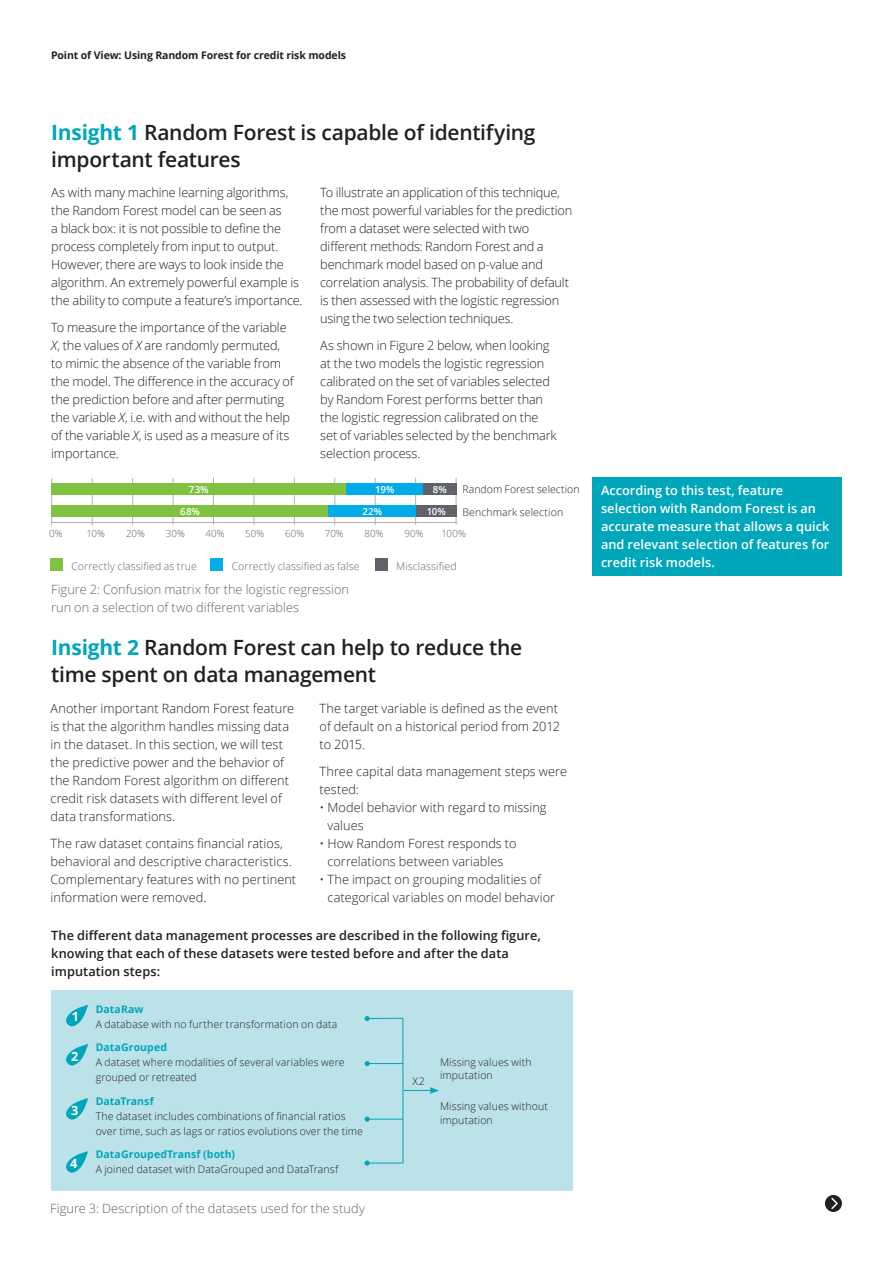
<style>
.page{position:relative;width:893px;height:1263px;background:#fff}
.page>*{position:absolute;margin:0;border:0;box-sizing:border-box;transform-origin:0 0}
.Small_heading_bold{font:600 21px/27px "Open Sans";letter-spacing:-.015em;color:#231f20}
.Body_copy__8_5_12pt{font:300 12.75px/18px "Open Sans";letter-spacing:-.005em;color:#231f20}
.Body_copy__8_5_12pt-2{font:600 12.75px/18px "Open Sans";letter-spacing:.005em;color:#231f20}
.Body_copy__8_5_12pt-3{font:600 12.75px/18px "Open Sans";color:#fff}
.Image_caption__8_5_1{font:300 12.75px/18px "Open Sans";letter-spacing:.005em;color:#5f6369}
.t1{font:700 12.75px "Open Sans";color:#fff}
.t2{font:300 10.5px/15px "Open Sans";letter-spacing:.01em;color:#231f20}
.Chart_key__8_5_12pt{font:300 10.5px "Open Sans";letter-spacing:.01em;color:#5f6369}
.t3{font:700 10.5px "Open Sans";letter-spacing:.01em;color:#00a6b9}
.Brochure_title__foli{font:700 10.5px "Open Sans";letter-spacing:-.01em;color:#231f20}
.Chart_key__8_5_12pt-2{font:300 9.75px "Open Sans";letter-spacing:.005em;color:#5f6369}
.Chart_key__8_5_12pt-3{font:600 9.75px "Open Sans";letter-spacing:.015em;color:#fff}
.s1{font-weight:700;color:#00a6b9}
.s2{font-style:italic}
</style>
<div class="page">
<div style="left:825px;top:1195px;width:17px;height:17px;background:#231f20;border-radius:50%"></div>
<svg style="left:831px;top:1196px;width:8px;height:13px"></svg>
<hr style="left:51px;top:479px;width:1px;height:46px;background:#b1b4b5">
<hr style="left:92px;top:479px;width:1px;height:46px;background:#b1b4b5">
<hr style="left:132px;top:479px;width:1px;height:46px;background:#b1b4b5">
<hr style="left:173px;top:478px;width:1px;height:47px;background:#b1b4b5">
<hr style="left:213px;top:478px;width:1px;height:47px;background:#b1b4b5">
<hr style="left:254px;top:478px;width:1px;height:47px;background:#b1b4b5">
<hr style="left:294px;top:478px;width:1px;height:47px;background:#b1b4b5">
<hr style="left:334px;top:478px;width:1px;height:47px;background:#b1b4b5">
<hr style="left:375px;top:478px;width:1px;height:47px;background:#b1b4b5">
<hr style="left:415px;top:478px;width:1px;height:47px;background:#b1b4b5">
<hr style="left:456px;top:478px;width:1px;height:47px;background:#b1b4b5">
<div style="left:50px;top:558px;width:13px;height:13px;background:#7fc241"></div>
<div style="left:210px;top:558px;width:13px;height:13px;background:#00abe7"></div>
<div style="left:375px;top:558px;width:13px;height:13px;background:#5f6369"></div>
<hr style="left:52px;top:522px;width:405px;height:1px;background:#b1b4b5">
<div style="left:51px;top:483px;width:295px;height:11px;background:#7fc241"></div>
<div style="left:346px;top:483px;width:77px;height:11px;background:#00abe7"></div>
<div style="left:423px;top:483px;width:33px;height:11px;background:#5f6369"></div>
<div style="left:51px;top:506px;width:278px;height:11px;background:#7fc241"></div>
<div style="left:328px;top:506px;width:88px;height:11px;background:#00abe7"></div>
<div style="left:416px;top:506px;width:41px;height:11px;background:#5f6369"></div>
<div style="left:592px;top:477px;width:250px;height:98px;background:#00a6b9"></div>
<div style="left:51px;top:990px;width:521px;height:201px;background:#bbe2e9"></div>
<svg style="left:66px;top:1005px;width:22px;height:22px"></svg>
<svg style="left:66px;top:1044px;width:22px;height:22px"></svg>
<svg style="left:66px;top:1098px;width:22px;height:22px"></svg>
<svg style="left:66px;top:1151px;width:22px;height:22px"></svg>
<svg style="left:404px;top:1087px;width:35px;height:7px"></svg>
<hr style="left:403px;top:1018px;width:1px;height:145px;background:#00a6b9">
<svg style="left:365px;top:1016px;width:5px;height:5px"></svg>
<hr style="left:365px;top:1018px;width:37px;height:1px;background:#00a6b9">
<svg style="left:365px;top:1061px;width:5px;height:5px"></svg>
<hr style="left:367px;top:1063px;width:36px;height:1px;background:#00a6b9">
<svg style="left:365px;top:1116px;width:5px;height:6px"></svg>
<hr style="left:367px;top:1119px;width:36px;height:1px;background:#00a6b9">
<hr style="left:367px;top:1163px;width:36px;height:1px;background:#00a6b9">
<svg style="left:365px;top:1160px;width:5px;height:5px"></svg>
<p class="Brochure_title__foli" style="left:51px;top:48px;width:296px">Point of View: Using Random Forest for credit risk models</p>
<p class="Small_heading_bold" style="left:51px;top:119px;width:486px"><span class="s1">Insight 1</span> Random Forest is capable of identifying important features</p>
<p class="Body_copy__8_5_12pt" style="left:51px;top:183px;width:253px">As with many machine learning algorithms, the Random Forest model can be seen as<br>a black box: it is not possible to define the process completely from input to output.<br>However, there are ways to look inside the algorithm. An extremely powerful example is the ability to compute a feature’s importance.</p>
<p class="Body_copy__8_5_12pt" style="left:51px;top:318px;width:244px">To measure the importance of the variable <span class="s2">X</span>, the values of <span class="s2">X</span> are randomly permuted, to mimic the absence of the variable from the model. The difference in the accuracy of the prediction before and after permuting the variable <span class="s2">X</span>, i.e. with and without the help of the variable <span class="s2">X</span>, is used as a measure of its importance.</p>
<p class="Body_copy__8_5_12pt" style="left:320px;top:183px;width:253px">To illustrate an application of this technique, the most powerful variables for the prediction from a dataset were selected with two different methods: Random Forest and a benchmark model based on p-value and correlation analysis. The probability of default is then assessed with the logistic regression using the two selection techniques.</p>
<p class="Body_copy__8_5_12pt" style="left:320px;top:336px;width:238px">As shown in Figure 2 below, when looking at the two models the logistic regression calibrated on the set of variables selected by Random Forest performs better than the logistic regression calibrated on the set of variables selected by the benchmark selection process.</p>
<p class="Chart_key__8_5_12pt-3" style="left:189px;top:482px;width:21px">73%</p>
<p class="Chart_key__8_5_12pt-3" style="left:375px;top:482px;width:21px">19%</p>
<p class="Chart_key__8_5_12pt-3" style="left:433px;top:482px;width:16px">8%</p>
<p class="Chart_key__8_5_12pt-3" style="left:180px;top:505px;width:21px">68%</p>
<p class="Chart_key__8_5_12pt-3" style="left:362px;top:505px;width:21px">22%</p>
<p class="Chart_key__8_5_12pt-3" style="left:427px;top:505px;width:21px">10%</p>
<p class="t2" style="left:462px;top:481px;width:119px">Random Forest selection</p>
<p class="t2" style="left:462px;top:505px;width:102px">Benchmark selection</p>
<p class="Chart_key__8_5_12pt-2" style="left:49px;top:527px;width:15px">0%</p>
<p class="Chart_key__8_5_12pt-2" style="left:87px;top:527px;width:20px">10%</p>
<p class="Chart_key__8_5_12pt-2" style="left:126px;top:527px;width:20px">20%</p>
<p class="Chart_key__8_5_12pt-2" style="left:166px;top:527px;width:21px">30%</p>
<p class="Chart_key__8_5_12pt-2" style="left:205px;top:527px;width:21px">40%</p>
<p class="Chart_key__8_5_12pt-2" style="left:245px;top:527px;width:21px">50%</p>
<p class="Chart_key__8_5_12pt-2" style="left:285px;top:527px;width:21px">60%</p>
<p class="Chart_key__8_5_12pt-2" style="left:325px;top:527px;width:20px">70%</p>
<p class="Chart_key__8_5_12pt-2" style="left:365px;top:527px;width:21px">80%</p>
<p class="Chart_key__8_5_12pt-2" style="left:404px;top:527px;width:21px">90%</p>
<p class="Chart_key__8_5_12pt-2" style="left:442px;top:527px;width:26px">100%</p>
<p class="Chart_key__8_5_12pt" style="left:71px;top:559px;width:127px">Correctly classified as true</p>
<p class="Chart_key__8_5_12pt" style="left:232px;top:559px;width:129px">Correctly classified as false</p>
<p class="Chart_key__8_5_12pt" style="left:396px;top:559px;width:62px">Misclassified</p>
<p class="Image_caption__8_5_1" style="left:51px;top:580px;width:300px">Figure 2: Confusion matrix for the logistic regression run on a selection of two different variables</p>
<p class="Small_heading_bold" style="left:51px;top:634px;width:472px"><span class="s1">Insight 2</span> Random Forest can help to reduce the time spent on data management</p>
<p class="Body_copy__8_5_12pt" style="left:51px;top:699px;width:245px">Another important Random Forest feature is that the algorithm handles missing data in the dataset. In this section, we will test the predictive power and the behavior of the Random Forest algorithm on different credit risk datasets with different level of data transformations.</p>
<p class="Body_copy__8_5_12pt" style="left:51px;top:834px;width:247px">The raw dataset contains financial ratios, behavioral and descriptive characteristics.<br>Complementary features with no pertinent information were removed.</p>
<p class="Body_copy__8_5_12pt" style="left:320px;top:699px;width:242px">The target variable is defined as the event of default on a historical period from 2012 to 2015.</p>
<p class="Body_copy__8_5_12pt" style="left:320px;top:762px;width:249px">Three capital data management steps were tested:</p>
<p class="Body_copy__8_5_12pt" style="left:327px;top:798px;width:221px;text-indent:-8px">• Model behavior with regard to missing values</p>
<p class="Body_copy__8_5_12pt" style="left:320px;top:834px;width:198px;text-align:center">• How Random Forest responds to correlations between variables</p>
<p class="Body_copy__8_5_12pt" style="left:327px;top:870px;width:229px;text-indent:-8px">• The impact on grouping modalities of categorical variables on model behavior</p>
<p class="Body_copy__8_5_12pt-2" style="left:51px;top:926px;width:491px">The different data management processes are described in the following figure, knowing that each of these datasets were tested before and after the data imputation steps:</p>
<p class="t1" style="left:72px;top:1007px;width:9px">1</p>
<p class="t1" style="left:71px;top:1047px;width:9px">2</p>
<p class="t1" style="left:71px;top:1101px;width:9px">3</p>
<p class="t1" style="left:70px;top:1155px;width:9px">4</p>
<p class="t3" style="left:96px;top:1002px;width:49px">DataRaw</p>
<p class="t2" style="left:96px;top:1016px;width:243px">A database with no further transformation on data</p>
<p class="t3" style="left:96px;top:1040px;width:73px">DataGrouped</p>
<p class="t2" style="left:96px;top:1055px;width:250px">A dataset where modalities of several variables were grouped or retreated</p>
<p class="t3" style="left:96px;top:1094px;width:60px">DataTransf</p>
<p class="t2" style="left:96px;top:1108px;width:269px">The dataset includes combinations of financial ratios over time, such as lags or ratios evolutions over the time</p>
<p class="t3" style="left:96px;top:1147px;width:141px">DataGroupedTransf (both)</p>
<p class="t2" style="left:96px;top:1162px;width:244px">A joined dataset with DataGrouped and DataTransf</p>
<p class="Image_caption__8_5_1" style="left:50px;top:1198px;width:316px">Figure 3: Description of the datasets used for the study</p>
<p class="t2" style="left:413px;top:1073px;width:14px">X2</p>
<p class="t2" style="left:440px;top:1055px;width:93px;line-height:13.5px">Missing values with imputation</p>
<p class="t2" style="left:440px;top:1099px;width:109px;line-height:13.5px">Missing values without imputation</p>
<p class="Body_copy__8_5_12pt-3" style="left:601px;top:481px;width:230px">According to this test, feature selection with Random Forest is an accurate measure that allows a quick and relevant selection of features for credit risk models.</p>
</div>
